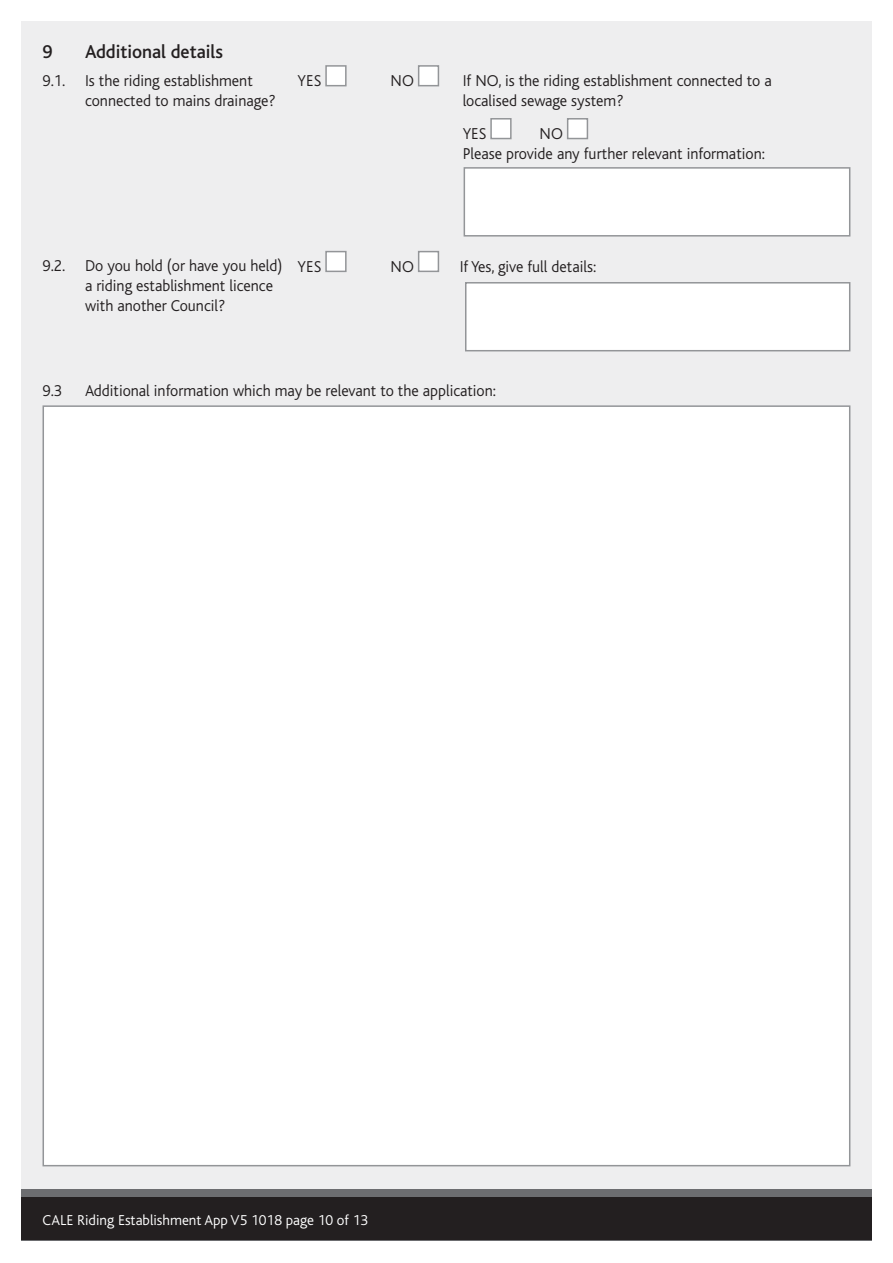
<style>
.page{position:relative;width:893px;height:1263px;background:#fff}
.page>*{position:absolute;margin:0;border:0;box-sizing:border-box;transform-origin:0 0}
.Bold_Indent_Heading{font:500 19.5px "Bliss";color:#231f20}
.Indent{font:300 16.5px/19.8px "Bliss";color:#231f20}
.Body_Text{font:300 16.5px/19.8px "Bliss";color:#231f20}
.Page_code_and_number{font:300 15px "Bliss";color:#fff}
</style>
<div class="page">
<div style="left:21px;top:21px;width:851px;height:1220px;background:#eeeeef"></div>
<div style="left:465px;top:282px;width:385px;height:69px;background:#fff;border:2px solid #939598"></div>
<div style="left:325px;top:251px;width:22px;height:21px;background:#fff;border:2px solid #939598"></div>
<div style="left:418px;top:251px;width:21px;height:21px;background:#fff;border:2px solid #939598"></div>
<div style="left:325px;top:65px;width:22px;height:21px;background:#fff;border:2px solid #939598"></div>
<div style="left:418px;top:65px;width:21px;height:21px;background:#fff;border:2px solid #939598"></div>
<div style="left:490px;top:118px;width:22px;height:21px;background:#fff;border:2px solid #939598"></div>
<div style="left:567px;top:118px;width:21px;height:21px;background:#fff;border:2px solid #939598"></div>
<div style="left:464px;top:167px;width:386px;height:70px;background:#fff;border:2px solid #939598"></div>
<div style="left:21px;top:1189px;width:851px;height:51px;background:#6c6d70"></div>
<div style="left:21px;top:1198px;width:851px;height:42px;background:#231f20"></div>
<div style="left:43px;top:405px;width:807px;height:761px;background:#fff;border:2px solid #939598"></div>
<p class="Bold_Indent_Heading" style="left:43px;top:41px;width:12px">9</p>
<p class="Bold_Indent_Heading" style="left:85px;top:41px;width:139px">Additional details</p>
<p class="Indent" style="left:85px;top:71px;width:192px;text-indent:-43px">9.1. Is the riding establishment connected to mains drainage?</p>
<p class="Body_Text" style="left:298px;top:71px;width:25px">YES</p>
<p class="Body_Text" style="left:391px;top:71px;width:25px">NO</p>
<p class="Body_Text" style="left:463px;top:71px;width:311px">If NO, is the riding establishment connected to a localised sewage system?</p>
<p class="Body_Text" style="left:463px;top:124px;width:25px">YES</p>
<p class="Body_Text" style="left:463px;top:124px;width:304px;text-indent:77px">NO<br>Please provide any further relevant information:</p>
<p class="Indent" style="left:85px;top:256px;width:199px;text-indent:-43px">9.2. Do you hold (or have you held) a riding establishment licence with another Council?</p>
<p class="Indent" style="left:298px;top:257px;width:25px">YES</p>
<p class="Indent" style="left:391px;top:257px;width:25px">NO</p>
<p class="Indent" style="left:460px;top:257px;width:138px">If Yes, give full details:</p>
<p class="Indent" style="left:43px;top:381px;width:21px">9.3</p>
<p class="Indent" style="left:85px;top:381px;width:412px">Additional information which may be relevant to the application:</p>
<p class="Page_code_and_number" style="left:43px;top:1212px;width:327px">CALE Riding Establishment App V5 1018 page 10 of 13</p>
</div>
